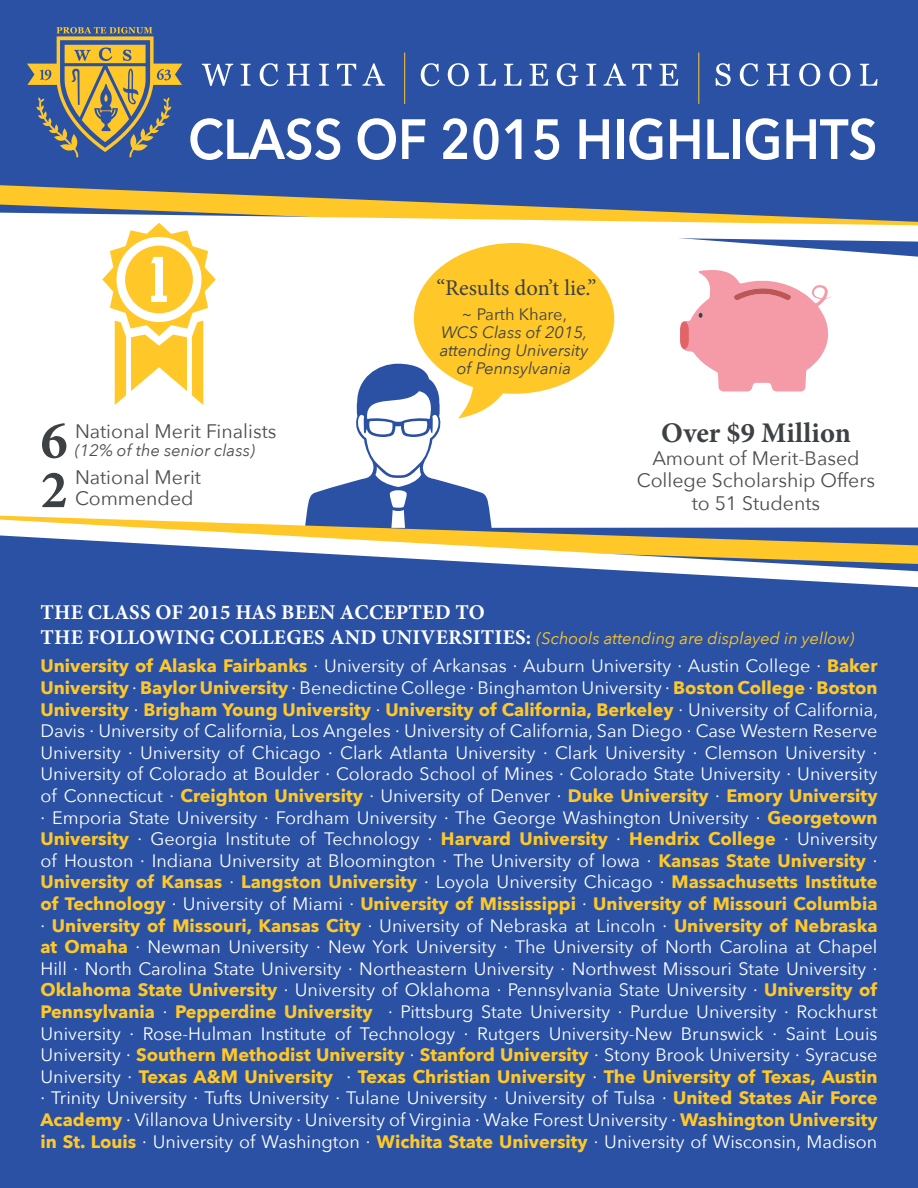
<style>
.page{position:relative;width:918px;height:1188px;background:#2a51a3}
.page>*{position:absolute;margin:0;border:0;box-sizing:border-box;transform-origin:0 0}
.t1{font:600 56.1px "Avenir Next";color:#fff;scale:.9 1}
.t2{font:700 54px/49.3px "Minion Pro";color:#3d4144}
.t3{font:700 28.5px "Minion Pro";color:#3d4144}
.t4{font:22.5px "Minion Pro";color:#3d4144}
.t5{font:700 21px "Minion Pro";letter-spacing:.01em;color:#fff}
.t6{font:19.5px/22.5px "Avenir Next";color:#4b4d50;text-align:center}
.t7{font:18px/21.6px "Avenir Next";color:#fff;text-align:justify}
.t8{font:italic 16.5px "Avenir Next";color:#ffc828}
.t9{font:italic 16.5px/18px "Avenir Next";color:#3d4144;text-align:center}
.t10{font:italic 16.5px "Avenir Next";color:#4b4d50}
.t11{font:16.5px "Avenir Next";color:#3d4144}
.s1{font-family:"Minion Pro";font-weight:700;font-style:normal;font-size:21px;color:#fff}
.s2{font-weight:700;color:#ffc828}
</style>
<div class="page">
<svg style="left:0;top:185px;width:695px;height:28px"></svg>
<svg style="left:206px;top:547px;width:712px;height:40px"></svg>
<svg style="left:0;top:213px;width:918px;height:334px"></svg>
<svg style="left:202px;top:64px;width:31px;height:22px"></svg>
<svg style="left:241px;top:64px;width:10px;height:22px"></svg>
<svg style="left:260px;top:63px;width:18px;height:23px"></svg>
<svg style="left:287px;top:64px;width:23px;height:22px"></svg>
<svg style="left:319px;top:64px;width:10px;height:22px"></svg>
<svg style="left:337px;top:64px;width:19px;height:22px"></svg>
<svg style="left:362px;top:63px;width:23px;height:23px"></svg>
<svg style="left:421px;top:63px;width:18px;height:23px"></svg>
<svg style="left:448px;top:63px;width:21px;height:23px"></svg>
<svg style="left:478px;top:64px;width:18px;height:22px"></svg>
<svg style="left:504px;top:64px;width:18px;height:22px"></svg>
<svg style="left:530px;top:64px;width:18px;height:22px"></svg>
<svg style="left:557px;top:63px;width:21px;height:23px"></svg>
<svg style="left:586px;top:64px;width:10px;height:22px"></svg>
<svg style="left:603px;top:63px;width:23px;height:23px"></svg>
<svg style="left:632px;top:64px;width:19px;height:22px"></svg>
<svg style="left:660px;top:64px;width:18px;height:22px"></svg>
<svg style="left:716px;top:63px;width:15px;height:23px"></svg>
<svg style="left:740px;top:63px;width:18px;height:23px"></svg>
<svg style="left:767px;top:64px;width:23px;height:22px"></svg>
<svg style="left:799px;top:63px;width:21px;height:23px"></svg>
<svg style="left:829px;top:63px;width:21px;height:23px"></svg>
<svg style="left:860px;top:64px;width:18px;height:22px"></svg>
<svg style="left:404px;top:53px;width:2px;height:51px"></svg>
<svg style="left:698px;top:53px;width:1px;height:51px"></svg>
<svg style="left:27px;top:27px;width:155px;height:131px"></svg>
<h1 class="t1" style="left:188px;top:105px;width:767px">CLASS OF 2015 HIGH LIGHTS</h1>
<h2 class="t2" style="left:40px;top:415px;width:28px">6<br>2</h2>
<p class="t6" style="left:75px;top:420px;width:203px">National Merit Finalists</p>
<p class="t10" style="left:75px;top:440px;width:182px">(12% of the senior class)</p>
<p class="t6" style="left:75px;top:466px;width:128px;line-height:21px;text-align:left">National Merit<br>Commended</p>
<p class="t4" style="left:437px;top:273px;width:162px">“Results don’t lie.”</p>
<p class="t11" style="left:462px;top:304px;width:107px">~ Parth Khare,</p>
<p class="t9" style="left:440px;top:323px;width:150px">WCS Class of 2015, attending University of Pennsylvania</p>
<h3 class="t3" style="left:661px;top:413px;width:191px">OVER $9 MILLION</h3>
<p class="t6" style="left:637px;top:447px;width:240px">Amount of Merit-Based<br>College Scholarship Offers to 51 Students</p>
<p class="t5" style="left:41px;top:597px;width:446px">THE CLASS OF 2015 HAS BEEN ACCEPTED TO</p>
<p class="t8" style="left:41px;top:628px;width:815px"><span class="s1">THE FOLLOWING COLLEGES AND UNIVERSITIES:</span> (Schools attending are displayed in yellow)</p>
<p class="t7" style="left:40px;top:655px;width:839px"><span class="s2">University of Alaska Fairbanks</span> · University of Arkansas · Auburn University · Austin College · <span class="s2">Baker University</span> · <span class="s2">Baylor University</span> · Benedictine College · Binghamton University · <span class="s2">Boston College</span> · <span class="s2">Boston University</span> · <span class="s2">Brigham Young University</span> · <span class="s2">University of California, Berkeley</span> · University of California, Davis · University of California, Los Angeles · University of California, San Diego · Case Western Reserve University · University of Chicago · Clark Atlanta University · Clark University · Clemson University · University of Colorado at Boulder · Colorado School of Mines · Colorado State University · University of Connecticut · <span class="s2">Creighton University</span> · University of Denver · <span class="s2">Duke University</span> · <span class="s2">Emory University </span>· Emporia State University · Fordham University · The George Washington University · <span class="s2">Georgetown University</span> · Georgia Institute of Technology · <span class="s2">Harvard University</span> · <span class="s2">Hendrix College</span> · University of Houston · Indiana University at Bloomington · The University of Iowa · <span class="s2">Kansas State University</span> · <span class="s2">University of Kansas</span> · <span class="s2">Langston University</span> · Loyola University Chicago · <span class="s2">Massachusetts Institute of Technology</span> · University of Miami · <span class="s2">University of Mississippi</span> · <span class="s2">University of Missouri Columbia </span>· <span class="s2">University of Missouri, Kansas City</span> · University of Nebraska at Lincoln · <span class="s2">University of Nebraska at Omaha</span> · Newman University · New York University · The University of North Carolina at Chapel Hill · North Carolina State University · Northeastern University · Northwest Missouri State University · <span class="s2">Oklahoma State University</span> · University of Oklahoma · Pennsylvania State University · <span class="s2">University of Pennsylvania</span> · <span class="s2">Pepperdine University</span> · Pittsburg State University · Purdue University · Rockhurst University · Rose-Hulman Institute of Technology · Rutgers University-New Brunswick · Saint Louis University · <span class="s2">Southern Methodist University</span> · <span class="s2">Stanford University</span> · Stony Brook University · Syracuse University · <span class="s2">Texas A&amp;M University</span> · <span class="s2">Texas Christian University</span> · <span class="s2">The University of Texas, Austin </span>· Trinity University · Tufts University · Tulane University · University of Tulsa · <span class="s2">United States Air Force Academy</span> · Villanova University · University of Virginia · Wake Forest University · <span class="s2">Washington University in St. Louis</span> · University of Washington · <span class="s2">Wichita State University</span> · University of Wisconsin, Madison</p>
</div>
